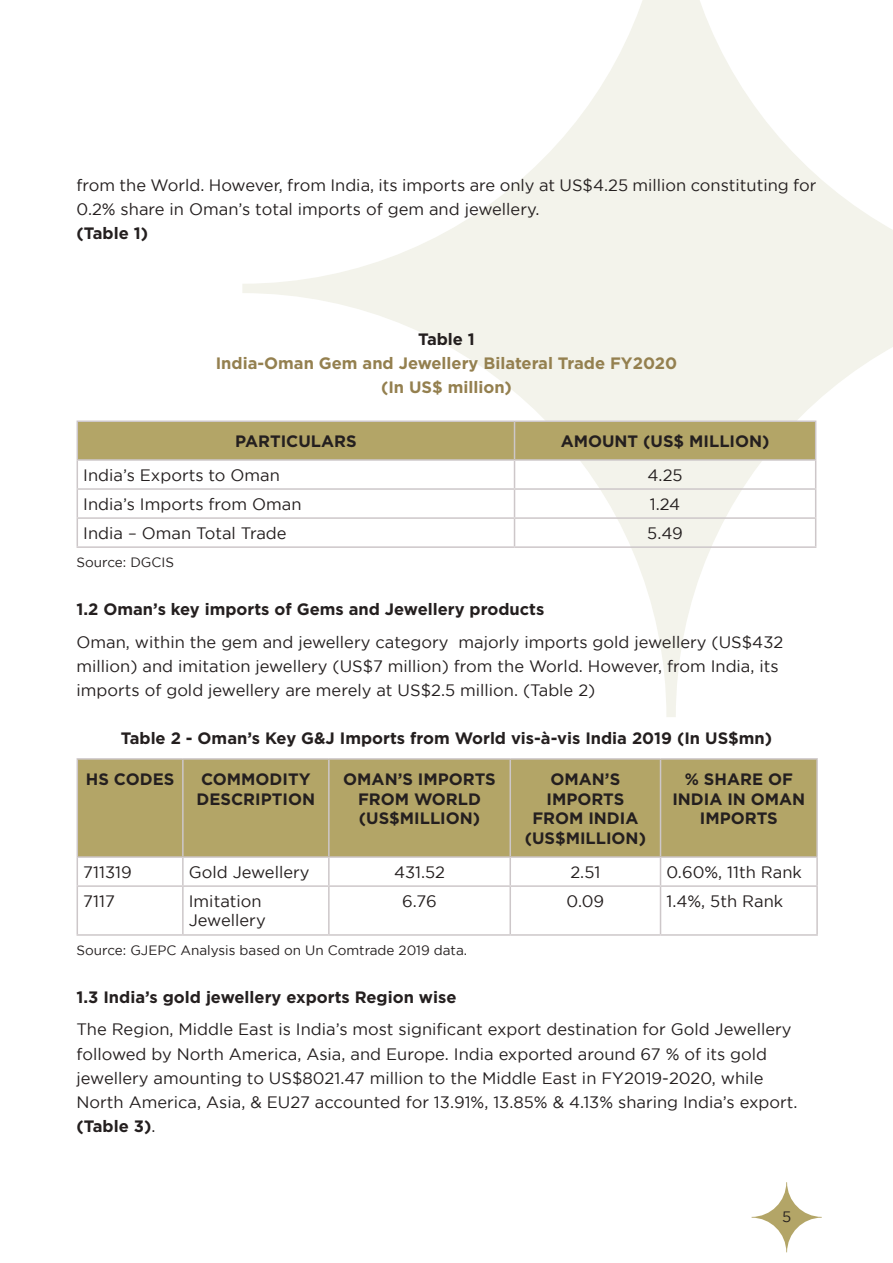
<style>
.page{position:relative;width:893px;height:1263px;background:#fff}
.page>*{position:absolute;margin:0;border:0;box-sizing:border-box;transform-origin:0 0}
.t1{font:16.5px/24px "Gotham";color:#241f1f}
.t2{font:700 16.5px/19.8px "Gotham";color:#241f1f;text-align:center}
.t3{font:700 16.5px/24px "Gotham";color:#94804f;text-align:center}
.t4{font:15px "Gotham";color:#241f1f}
.t5{font:13.5px "Gotham";color:#241f1f}
.s1{font-weight:700}
</style>
<div class="page">
<svg style="left:752px;top:1182px;width:70px;height:70px"></svg>
<svg style="left:242px;top:0;width:651px;height:717px"></svg>
<hr style="left:77px;top:420px;width:437px;height:2px;background:#cdc7c9">
<hr style="left:514px;top:420px;width:302px;height:2px;background:#cdc7c9">
<svg style="left:77px;top:421px;width:739px;height:125px"></svg>
<hr style="left:77px;top:546px;width:437px;height:2px;background:#cdc7c9">
<hr style="left:514px;top:546px;width:302px;height:2px;background:#cdc7c9">
<hr style="left:77px;top:459px;width:437px;height:2px;background:#cdc7c9">
<hr style="left:514px;top:459px;width:302px;height:2px;background:#cdc7c9">
<div style="left:78px;top:760px;width:738px;height:96px;background:#b3a567"></div>
<hr style="left:77px;top:758px;width:106px;height:2px;background:#cdc7c9">
<hr style="left:77px;top:760px;width:1px;height:96px;background:#cdc7c9">
<hr style="left:183px;top:758px;width:146px;height:2px;background:#cdc7c9">
<hr style="left:182px;top:760px;width:2px;height:96px;background:#cdc7c9">
<hr style="left:329px;top:758px;width:181px;height:2px;background:#cdc7c9">
<hr style="left:328px;top:760px;width:2px;height:96px;background:#cdc7c9">
<hr style="left:510px;top:758px;width:150px;height:2px;background:#cdc7c9">
<hr style="left:509px;top:760px;width:2px;height:96px;background:#cdc7c9">
<hr style="left:660px;top:758px;width:158px;height:2px;background:#cdc7c9">
<hr style="left:660px;top:760px;width:1px;height:96px;background:#cdc7c9">
<hr style="left:816px;top:760px;width:2px;height:96px;background:#cdc7c9">
<svg style="left:77px;top:858px;width:1px;height:27px"></svg>
<hr style="left:182px;top:858px;width:2px;height:27px;background:#cdc7c9">
<hr style="left:328px;top:858px;width:2px;height:27px;background:#cdc7c9">
<hr style="left:509px;top:858px;width:2px;height:27px;background:#cdc7c9">
<svg style="left:660px;top:858px;width:1px;height:27px"></svg>
<hr style="left:816px;top:858px;width:2px;height:27px;background:#cdc7c9">
<hr style="left:77px;top:885px;width:106px;height:2px;background:#cdc7c9">
<hr style="left:77px;top:887px;width:1px;height:47px;background:#cdc7c9">
<hr style="left:183px;top:885px;width:146px;height:2px;background:#cdc7c9">
<hr style="left:182px;top:887px;width:2px;height:47px;background:#cdc7c9">
<hr style="left:329px;top:885px;width:181px;height:2px;background:#cdc7c9">
<hr style="left:328px;top:887px;width:2px;height:47px;background:#cdc7c9">
<hr style="left:510px;top:885px;width:150px;height:2px;background:#cdc7c9">
<hr style="left:509px;top:887px;width:2px;height:47px;background:#cdc7c9">
<hr style="left:660px;top:885px;width:158px;height:2px;background:#cdc7c9">
<hr style="left:660px;top:887px;width:1px;height:47px;background:#cdc7c9">
<hr style="left:816px;top:887px;width:2px;height:47px;background:#cdc7c9">
<hr style="left:77px;top:934px;width:106px;height:2px;background:#cdc7c9">
<hr style="left:183px;top:934px;width:146px;height:2px;background:#cdc7c9">
<hr style="left:329px;top:934px;width:181px;height:2px;background:#cdc7c9">
<hr style="left:510px;top:934px;width:150px;height:2px;background:#cdc7c9">
<hr style="left:660px;top:934px;width:158px;height:2px;background:#cdc7c9">
<hr style="left:77px;top:856px;width:106px;height:2px;background:#cdc7c9">
<hr style="left:183px;top:856px;width:146px;height:2px;background:#cdc7c9">
<hr style="left:329px;top:856px;width:181px;height:2px;background:#cdc7c9">
<hr style="left:510px;top:856px;width:150px;height:2px;background:#cdc7c9">
<hr style="left:660px;top:856px;width:158px;height:2px;background:#cdc7c9">
<p class="t1" style="left:77px;top:173px;width:741px">from the World. However, from India, its imports are only at US$4.25 million constituting for<br>0.2% share in Oman’s total imports of gem and jewellery.</p>
<p class="t2" style="left:77px;top:223px;width:73px">(Table 1)</p>
<p class="t2" style="left:418px;top:329px;width:58px">Table 1</p>
<p class="t3" style="left:216px;top:351px;width:463px">India-Oman Gem and Jewellery Bilateral Trade FY2020 (In US$ million)</p>
<p class="t2" style="left:235px;top:431px;width:123px">PARTICULARS</p>
<p class="t2" style="left:561px;top:431px;width:210px">AMOUNT (US$ MILLION)</p>
<p class="t1" style="left:83px;top:462px;width:198px">India’s Exports to Oman</p>
<p class="t1" style="left:648px;top:462px;width:37px">4.25</p>
<p class="t1" style="left:83px;top:491px;width:220px">India’s Imports from Oman</p>
<p class="t1" style="left:650px;top:491px;width:32px">1.24</p>
<p class="t1" style="left:83px;top:520px;width:205px">India – Oman Total Trade</p>
<p class="t1" style="left:647px;top:520px;width:37px">5.49</p>
<p class="t5" style="left:77px;top:555px;width:99px">Source: DGCIS</p>
<p class="t2" style="left:77px;top:599px;width:469px">1.2 Oman’s key imports of Gems and Jewellery products</p>
<p class="t1" style="left:77px;top:629px;width:708px">Oman, within the gem and jewellery category majorly imports gold jewellery (US$432 million) and imitation jewellery (US$7 million) from the World. However, from India, its imports of gold jewellery are merely at US$2.5 million. (Table 2)</p>
<p class="t2" style="left:121px;top:728px;width:653px">Table 2 - Oman’s Key G&amp;J Imports from World vis-à-vis India 2019 (In US$mn)</p>
<p class="t2" style="left:86px;top:769px;width:90px">HS CODES</p>
<p class="t2" style="left:197px;top:769px;width:120px;text-align:left">COMMODITY<br>DESCRIPTION</p>
<p class="t2" style="left:343px;top:769px;width:154px">OMAN’S IMPORTS<br>FROM WORLD (US$MILLION)</p>
<p class="t2" style="left:525px;top:769px;width:123px">OMAN’S<br>IMPORTS<br>FROM INDIA (US$MILLION)</p>
<p class="t2" style="left:672px;top:769px;width:134px">% SHARE OF<br>INDIA IN OMAN<br>IMPORTS</p>
<p class="t1" style="left:83px;top:859px;width:50px">711319</p>
<p class="t1" style="left:189px;top:859px;width:122px">Gold Jewellery</p>
<p class="t1" style="left:394px;top:859px;width:52px">431.52</p>
<p class="t1" style="left:570px;top:859px;width:31px">2.51</p>
<p class="t1" style="left:666px;top:859px;width:137px">0.60%, 11th Rank</p>
<p class="t1" style="left:83px;top:888px;width:33px">7117</p>
<p class="t1" style="left:189px;top:891px;width:78px;line-height:19.8px">Imitation<br>Jewellery</p>
<p class="t1" style="left:402px;top:888px;width:36px">6.76</p>
<p class="t1" style="left:567px;top:888px;width:39px">0.09</p>
<p class="t1" style="left:666px;top:888px;width:118px">1.4%, 5th Rank</p>
<p class="t5" style="left:77px;top:943px;width:392px">Source: GJEPC Analysis based on Un Comtrade 2019 data.</p>
<p class="t2" style="left:77px;top:987px;width:381px">1.3 India’s gold jewellery exports Region wise</p>
<p class="t1" style="left:77px;top:1017px;width:722px">The Region, Middle East is India’s most significant export destination for Gold Jewellery followed by North America, Asia, and Europe. India exported around 67 % of its gold jewellery amounting to US$8021.47 million to the Middle East in FY2019-2020, while North America, Asia, &amp; EU27 accounted for 13.91%, 13.85% &amp; 4.13% sharing India’s export. <span class="s1">(Table 3)</span>.</p>
<p class="t4" style="left:782px;top:1208px;width:11px">5</p>
</div>
